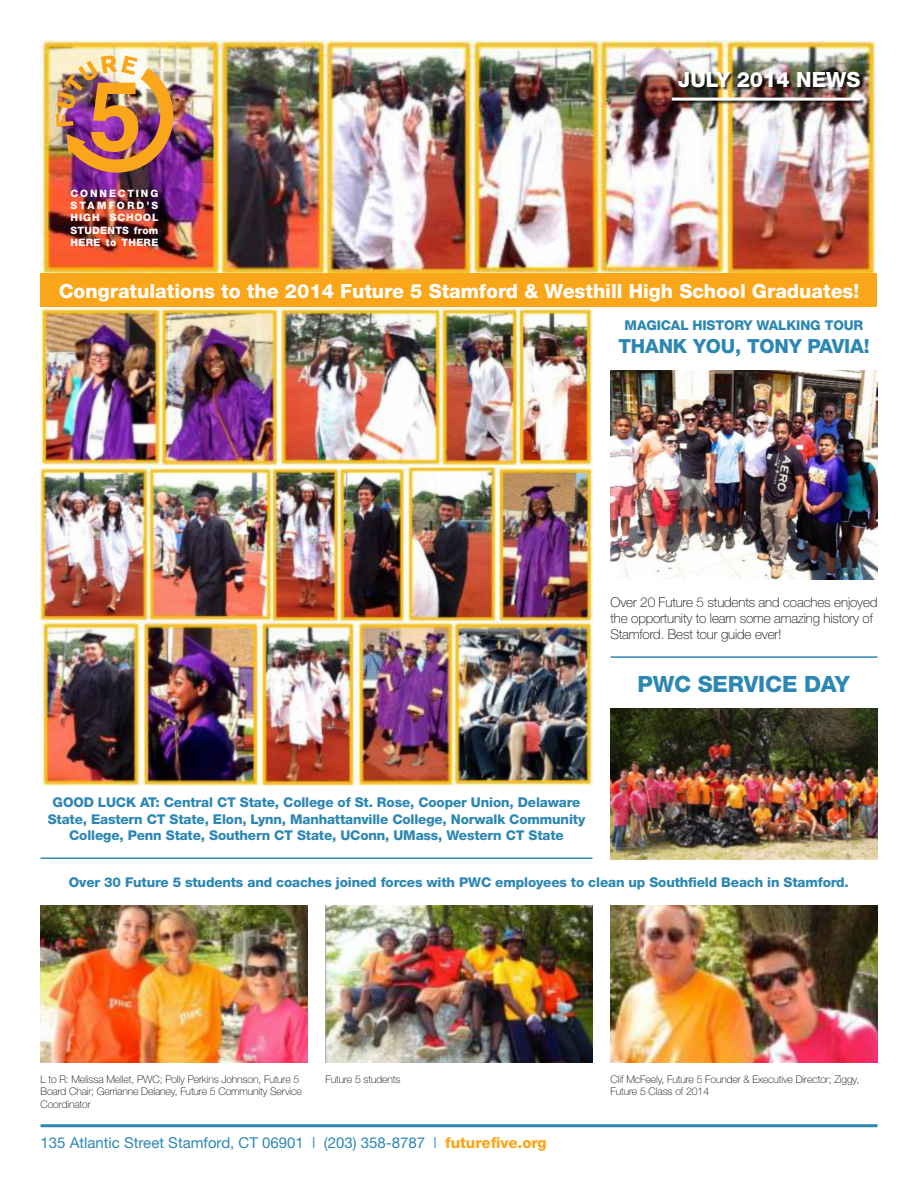
<style>
.page{position:relative;width:918px;height:1188px;background:#fff}
.page>*{position:absolute;margin:0;border:0;box-sizing:border-box;transform-origin:0 0}
.t1{font:800 22.5px "Helvetica Neue";letter-spacing:-.01em;color:#2d87b3}
.t2{font:800 21px "Helvetica Neue";color:#fff}
.t3{font:800 19.5px "Helvetica Neue";color:#fff}
.t4{font:800 19.5px "Helvetica Neue";letter-spacing:-.01em;color:#2d87b3}
.t5{font:15px "Helvetica Neue";color:#2d87b3}
.t6{font:800 13.5px/16.2px "Helvetica Neue";letter-spacing:-.01em;color:#2d87b3;text-align:center}
.t7{font:100 13.5px/16.2px "Helvetica Neue";letter-spacing:-.01em;color:#000}
.t8{font:100 10.5px/12.6px "Helvetica Neue";letter-spacing:-.01em;color:#000}
.t9{font:800 10.2px/12.3px "Helvetica Neue";letter-spacing:.08em;color:#fff;text-align:justify}
.s1{font-weight:800;color:#faa61a}
</style>
<div class="page">
<img style="left:40px;top:40px;width:836px;height:234px">
<img style="left:40px;top:309px;width:552px;height:478px">
<div style="left:672px;top:72px;width:193px;height:33px;background:#000;opacity:.75"></div>
<hr style="left:672px;top:98px;width:188px;height:3px;background:#fff">
<div style="left:40px;top:274px;width:838px;height:33px;background:#faa61a"></div>
<hr style="left:40px;top:858px;width:552px;height:1px;background:#2d87b3">
<hr style="left:610px;top:656px;width:268px;height:2px;background:#2d87b3">
<img style="left:610px;top:370px;width:268px;height:210px">
<img style="left:610px;top:709px;width:268px;height:150px">
<img style="left:41px;top:906px;width:267px;height:157px">
<img style="left:325px;top:906px;width:267px;height:157px">
<img style="left:610px;top:906px;width:267px;height:157px">
<img style="left:56px;top:56px;width:117px;height:117px">
<hr style="left:40px;top:1124px;width:838px;height:3px;background:#2d87b3">
<p class="t9" style="left:71px;top:187px;width:89px">CONNECTING STAMFORD’S HIGH SCHOOL STUDENTS from HERE to THERE</p>
<h2 class="t2" style="left:678px;top:67px;width:184px">JULY 2014 NEWS</h2>
<h3 class="t3" style="left:59px;top:279px;width:802px">Congratulations to the 2014 Future 5 Stamford &amp; Westhill High School Graduates!</h3>
<p class="t6" style="left:625px;top:317px;width:240px">MAGICAL HISTORY WALKING TOUR</p>
<h3 class="t4" style="left:618px;top:335px;width:253px">THANK YOU, TONY PAVIA!</h3>
<p class="t7" style="left:610px;top:594px;width:269px">Over 20 Future 5 students and coaches enjoyed the opportunity to learn some amazing history of<br>Stamford. Best tour guide ever!</p>
<p class="t6" style="left:48px;top:794px;width:539px">GOOD LUCK AT: Central CT State, College of St. Rose, Cooper Union, Delaware<br>State, Eastern CT State, Elon, Lynn, Manhattanville College, Norwalk Community<br>College, Penn State, Southern CT State, UConn, UMass, Western CT State</p>
<h1 class="t1" style="left:638px;top:671px;width:214px">PWC SERVICE DAY</h1>
<p class="t6" style="left:69px;top:875px;width:781px">Over 30 Future 5 students and coaches joined forces with PWC employees to clean up Southfield Beach in Stamford.</p>
<p class="t8" style="left:40px;top:1073px;width:263px">L to R: Melissa Mellet, PWC; Polly Perkins Johnson, Future 5<br>Board Chair; Gerrianne Delaney, Future 5 Community Service<br>Coordinator</p>
<p class="t8" style="left:326px;top:1073px;width:77px">Future 5 students</p>
<p class="t8" style="left:611px;top:1073px;width:250px">Clif McFeely, Future 5 Founder &amp; Executive Director; Ziggy,<br>Future 5 Class of 2014</p>
<p class="t5" style="left:40px;top:1133px;width:508px">135 Atlantic Street Stamford, CT 06901 | (203) 358-8787 | <span class="s1">futurefive.org</span></p>
</div>
